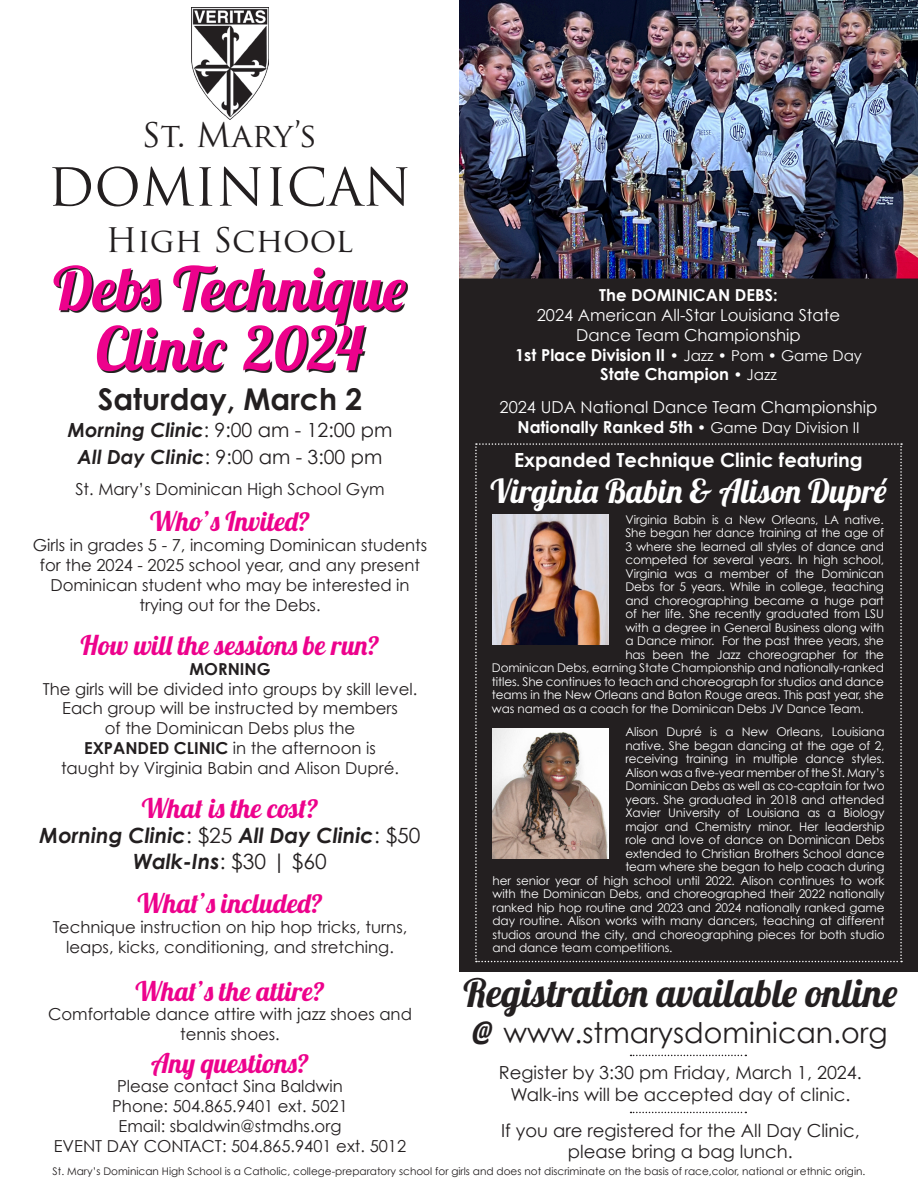
<style>
.page{position:relative;width:918px;height:1188px;background:#fff}
.page>*{position:absolute;margin:0;border:0;box-sizing:border-box;transform-origin:0 0}
.t1{font:60px "Lobster 1.4";color:#ed028c}
.t2{font:51px "Trajan Pro";color:#231f20}
.t3{font:39px "Lobster 1.4";color:#231f20}
.t4{font:33px "Lobster 1.4";color:#fff}
.t5{font:33px "Trajan Pro";color:#231f20}
.t6{font:700 30px "Century Gothic";color:#231f20}
.t7{font:28.5px "Century Gothic";color:#231f20}
.t8{font:27px "Lobster 1.4";color:#ed028c}
.t9{font:27px "Lobster 1.4";letter-spacing:.03em;color:#ed028c}
.t10{font:italic 700 21px "Century Gothic";color:#231f20}
.t11{font:19.5px "Century Gothic";color:#231f20}
.t12{font:700 19.5px "Century Gothic";color:#fff}
.t13{font:18px "Century Gothic";color:#231f20}
.t14{font:16.5px/19.8px "Century Gothic";color:#231f20;text-align:center}
.t15{font:700 16.5px "Century Gothic";color:#fff}
.t16{font:16.5px "Century Gothic";color:#fff}
.t17{font:700 16.5px "Century Gothic";color:#231f20}
.t18{font:12px "Century Gothic";letter-spacing:-.01em;color:#fff}
.t19{font:10.5px "Century Gothic";color:#231f20}
.s1{font-weight:400;font-size:15px}
.s2{font-weight:700;font-style:italic}
.s3{font-weight:700}
.s4{font-weight:400;font-style:normal}
.s5{font-family:"Lobster 1.4";font-size:39px}
</style>
<div class="page">
<img style="left:459px;top:0;width:459px;height:279px">
<div style="left:460px;top:279px;width:457px;height:692px;background:#231f20"></div>
<div style="left:459px;top:279px;width:459px;height:693px;border:2px solid #231f20"></div>
<img style="left:191px;top:8px;width:78px;height:112px">
<svg style="left:55px;top:267px;width:353px;height:106px"></svg>
<svg style="left:475px;top:443px;width:427px;height:519px"></svg>
<svg style="left:631px;top:1112px;width:115px;height:1px"></svg>
<img style="left:493px;top:729px;width:116px;height:129px">
<svg style="left:631px;top:1055px;width:115px;height:1px"></svg>
<img style="left:493px;top:515px;width:116px;height:129px">
<p class="t5" style="left:142px;top:114px;width:177px">St. Mary’s</p>
<p class="t2" style="left:48px;top:155px;width:365px">DOMINICAN</p>
<p class="t5" style="left:106px;top:219px;width:249px">High School</p>
<p class="t1" style="left:53px;top:250px;width:354px">Debs Technique</p>
<p class="t1" style="left:96px;top:310px;width:269px">Clinic 2024</p>
<p class="t15" style="left:599px;top:285px;width:180px">The DOMINICAN DEBS:</p>
<p class="t16" style="left:537px;top:305px;width:305px">2024 American All-Star Louisiana State</p>
<p class="t16" style="left:576px;top:325px;width:226px">Dance Team Championship</p>
<p class="t15" style="left:515px;top:344px;width:348px">1st Place Division II <span class="s1">• Jazz • Pom • Game Day</span></p>
<p class="t15" style="left:600px;top:364px;width:178px">State Champion <span class="s1">• Jazz</span></p>
<p class="t16" style="left:500px;top:397px;width:379px">2024 UDA National Dance Team Championship</p>
<p class="t15" style="left:517px;top:416px;width:344px">Nationally Ranked 5th <span class="s1">• Game Day Division II</span></p>
<p class="t6" style="left:98px;top:380px;width:266px">Saturday, March 2</p>
<p class="t11" style="left:68px;top:418px;width:326px"><span class="s2">Morning Clinic</span>: 9:00 am - 12:00 pm</p>
<p class="t11" style="left:78px;top:445px;width:306px"><span class="s2">All Day Clinic</span>: 9:00 am - 3:00 pm</p>
<p class="t14" style="left:75px;top:479px;width:311px">St. Mary’s Dominican High School Gym</p>
<p class="t8" style="left:150px;top:504px;width:161px">Who’s Invited?</p>
<p class="t14" style="left:33px;top:535px;width:396px">Girls in grades 5 - 7, incoming Dominican students for the 2024 - 2025 school year, and any present Dominican student who may be interested in trying out for the Debs.</p>
<p class="t8" style="left:81px;top:628px;width:300px">How will the sessions be run?</p>
<p class="t17" style="left:189px;top:658px;width:83px">MORNING</p>
<p class="t14" style="left:43px;top:678px;width:376px">The girls will be divided into groups by skill level.</p>
<p class="t14" style="left:62px;top:698px;width:337px">Each group will be instructed by members</p>
<p class="t14" style="left:105px;top:718px;width:252px">of the Dominican Debs plus the</p>
<p class="t14" style="left:84px;top:738px;width:293px"><span class="s3">EXPANDED CLINIC</span> in the afternoon is</p>
<p class="t14" style="left:61px;top:758px;width:340px">taught by Virginia Babin and Alison Dupré.</p>
<p class="t8" style="left:142px;top:791px;width:178px">What is the cost?</p>
<p class="t10" style="left:39px;top:822px;width:383px">Morning Clinic<span class="s4">: $25</span> All Day Clinic<span class="s4">: $50</span></p>
<p class="t10" style="left:133px;top:847px;width:195px">Walk-Ins<span class="s4">: $30 | $60</span></p>
<p class="t9" style="left:137px;top:886px;width:187px">What’s included?</p>
<p class="t14" style="left:53px;top:917px;width:356px">Technique instruction on hip hop tricks, turns, leaps, kicks, conditioning, and stretching.</p>
<p class="t8" style="left:135px;top:974px;width:191px">What’s the attire?</p>
<p class="t14" style="left:48px;top:1004px;width:365px">Comfortable dance attire with jazz shoes and tennis shoes.</p>
<p class="t8" style="left:151px;top:1046px;width:159px">Any questions?</p>
<p class="t14" style="left:117px;top:1076px;width:227px">Please contact Sina Baldwin</p>
<p class="t14" style="left:112px;top:1096px;width:237px">Phone: 504.865.9401 ext. 5021</p>
<p class="t14" style="left:119px;top:1116px;width:224px">Email: sbaldwin@stmdhs.org</p>
<p class="t14" style="left:54px;top:1136px;width:354px">EVENT DAY CONTACT: 504.865.9401 ext. 5012</p>
<p class="t12" style="left:514px;top:448px;width:350px">Expanded Technique Clinic featuring</p>
<p class="t4" style="left:490px;top:470px;width:398px">Virginia Babin &amp; Alison Dupré</p>
<p class="t18" style="left:625px;top:512px;width:260px">Virginia Babin is a New Orleans, LA native.</p>
<p class="t18" style="left:625px;top:525px;width:260px">She began her dance training at the age of</p>
<p class="t18" style="left:625px;top:539px;width:260px">3 where she learned all styles of dance and</p>
<p class="t18" style="left:625px;top:552px;width:260px">competed for several years. In high school,</p>
<p class="t18" style="left:625px;top:566px;width:260px">Virginia was a member of the Dominican</p>
<p class="t18" style="left:625px;top:579px;width:260px">Debs for 5 years. While in college, teaching</p>
<p class="t18" style="left:625px;top:593px;width:260px">and choreographing became a huge part</p>
<p class="t18" style="left:625px;top:606px;width:260px">of her life. She recently graduated from LSU</p>
<p class="t18" style="left:625px;top:620px;width:260px">with a degree in General Business along with</p>
<p class="t18" style="left:625px;top:633px;width:260px">a Dance minor. For the past three years, she</p>
<p class="t18" style="left:625px;top:647px;width:260px">has been the Jazz choreographer for the</p>
<p class="t18" style="left:492px;top:660px;width:394px">Dominican Debs, earning State Championship and nationally-ranked</p>
<p class="t18" style="left:492px;top:674px;width:394px">titles. She continues to teach and choreograph for studios and dance</p>
<p class="t18" style="left:492px;top:687px;width:394px">teams in the New Orleans and Baton Rouge areas. This past year, she</p>
<p class="t18" style="left:492px;top:701px;width:374px">was named as a coach for the Dominican Debs JV Dance Team.</p>
<p class="t18" style="left:625px;top:724px;width:261px">Alison Dupré is a New Orleans, Louisiana</p>
<p class="t18" style="left:625px;top:738px;width:261px">native. She began dancing at the age of 2,</p>
<p class="t18" style="left:625px;top:751px;width:261px">receiving training in multiple dance styles.</p>
<p class="t18" style="left:625px;top:765px;width:261px">Alison was a five-year member of the St. Mary’s</p>
<p class="t18" style="left:625px;top:778px;width:261px">Dominican Debs as well as co-captain for two</p>
<p class="t18" style="left:625px;top:792px;width:261px">years. She graduated in 2018 and attended</p>
<p class="t18" style="left:625px;top:805px;width:261px">Xavier University of Louisiana as a Biology</p>
<p class="t18" style="left:625px;top:819px;width:261px">major and Chemistry minor. Her leadership</p>
<p class="t18" style="left:625px;top:832px;width:261px">role and love of dance on Dominican Debs</p>
<p class="t18" style="left:625px;top:846px;width:261px">extended to Christian Brothers School dance</p>
<p class="t18" style="left:625px;top:859px;width:261px">team where she began to help coach during</p>
<p class="t18" style="left:493px;top:873px;width:394px">her senior year of high school until 2022. Alison continues to work</p>
<p class="t18" style="left:493px;top:886px;width:394px">with the Dominican Debs, and choreographed their 2022 nationally</p>
<p class="t18" style="left:493px;top:900px;width:394px">ranked hip hop routine and 2023 and 2024 nationally ranked game</p>
<p class="t18" style="left:493px;top:913px;width:394px">day routine. Alison works with many dancers, teaching at different</p>
<p class="t18" style="left:493px;top:927px;width:394px">studios around the city, and choreographing pieces for both studio</p>
<p class="t18" style="left:493px;top:940px;width:182px">and dance team competitions.</p>
<p class="t3" style="left:464px;top:968px;width:435px">Registration available online</p>
<p class="t7" style="left:473px;top:1015px;width:416px"><span class="s5">@</span> www.stmarysdominican.org</p>
<p class="t13" style="left:499px;top:1062px;width:365px">Register by 3:30 pm Friday, March 1, 2024.</p>
<p class="t13" style="left:510px;top:1083px;width:341px">Walk-ins will be accepted day of clinic.</p>
<p class="t13" style="left:501px;top:1119px;width:360px">If you are registered for the All Day Clinic,</p>
<p class="t13" style="left:568px;top:1141px;width:226px">please bring a bag lunch.</p>
<p class="t19" style="left:53px;top:1165px;width:814px">St. Mary’s Dominican High School is a Catholic, college-preparatory school for girls and does not discriminate on the basis of race,color, national or ethnic origin.</p>
</div>
